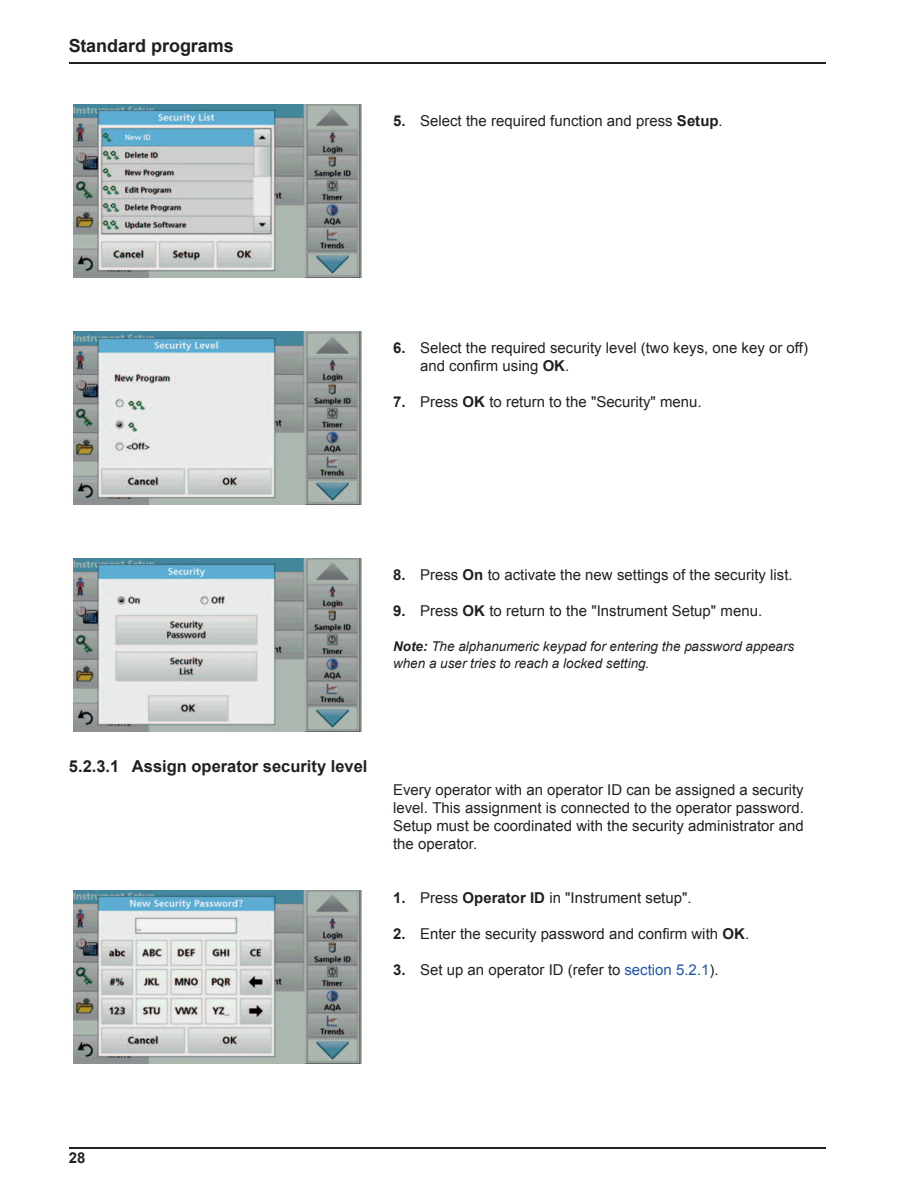
<style>
.page{position:relative;width:919px;height:1187px;background:#fff}
.page>*{position:absolute;margin:0;border:0;box-sizing:border-box;transform-origin:0 0}
.t1{font:700 18px "Arial";color:#231f20}
.t2{font:700 16.5px "Arial";color:#231f20}
.t3{font:15px/18px "Arial";color:#231f20}
.t4{font:700 15px "Arial";color:#231f20}
.t5{font:italic 13.5px/16.5px "Arial";color:#231f20}
.s1{font-weight:700}
.s2{color:#1e56a6}
</style>
<div class="page">
<hr style="left:69px;top:1146px;width:756px;height:2px;background:#231f20">
<hr style="left:69px;top:62px;width:756px;height:2px;background:#231f20">
<img style="left:73px;top:104px;width:288px;height:173px">
<img style="left:73px;top:331px;width:288px;height:173px">
<img style="left:73px;top:558px;width:288px;height:173px">
<img style="left:73px;top:890px;width:288px;height:172px">
<p class="t1" style="left:69px;top:35px;width:166px">Standard programs</p>
<p class="t3" style="left:393px;top:112px;width:331px"><span class="s1">5.</span> Select the required function and press <span class="s1">Setup</span>.</p>
<p class="t3" style="left:420px;top:339px;width:389px;text-indent:-27px"><span class="s1">6.</span> Select the required security level (two keys, one key or off) and confirm using <span class="s1">OK</span>.</p>
<p class="t3" style="left:393px;top:393px;width:310px"><span class="s1">7.</span> Press <span class="s1">OK</span> to return to the "Security" menu.</p>
<p class="t3" style="left:393px;top:566px;width:401px"><span class="s1">8.</span> Press <span class="s1">On</span> to activate the new settings of the security list.</p>
<p class="t3" style="left:393px;top:602px;width:370px"><span class="s1">9.</span> Press <span class="s1">OK</span> to return to the "Instrument Setup" menu.</p>
<p class="t5" style="left:393px;top:638px;width:402px"><span class="s1">Note:</span> The alphanumeric keypad for entering the password appears when a user tries to reach a locked setting.</p>
<p class="t2" style="left:69px;top:757px;width:300px">5.2.3.1 Assign operator security level</p>
<p class="t3" style="left:393px;top:780px;width:412px;text-align:justify">Every operator with an operator ID can be assigned a security level. This assignment is connected to the operator password.<br>Setup must be coordinated with the security administrator and the operator.</p>
<p class="t3" style="left:393px;top:888px;width:300px"><span class="s1">1.</span> Press <span class="s1">Operator ID</span> in "Instrument setup".</p>
<p class="t3" style="left:393px;top:924px;width:357px"><span class="s1">2.</span> Enter the security password and confirm with <span class="s1">OK</span>.</p>
<p class="t3" style="left:393px;top:960px;width:327px"><span class="s1">3.</span> Set up an operator ID (refer to <span class="s2">section 5.2.1</span>).</p>
<p class="t4" style="left:69px;top:1149px;width:18px">28</p>
</div>
